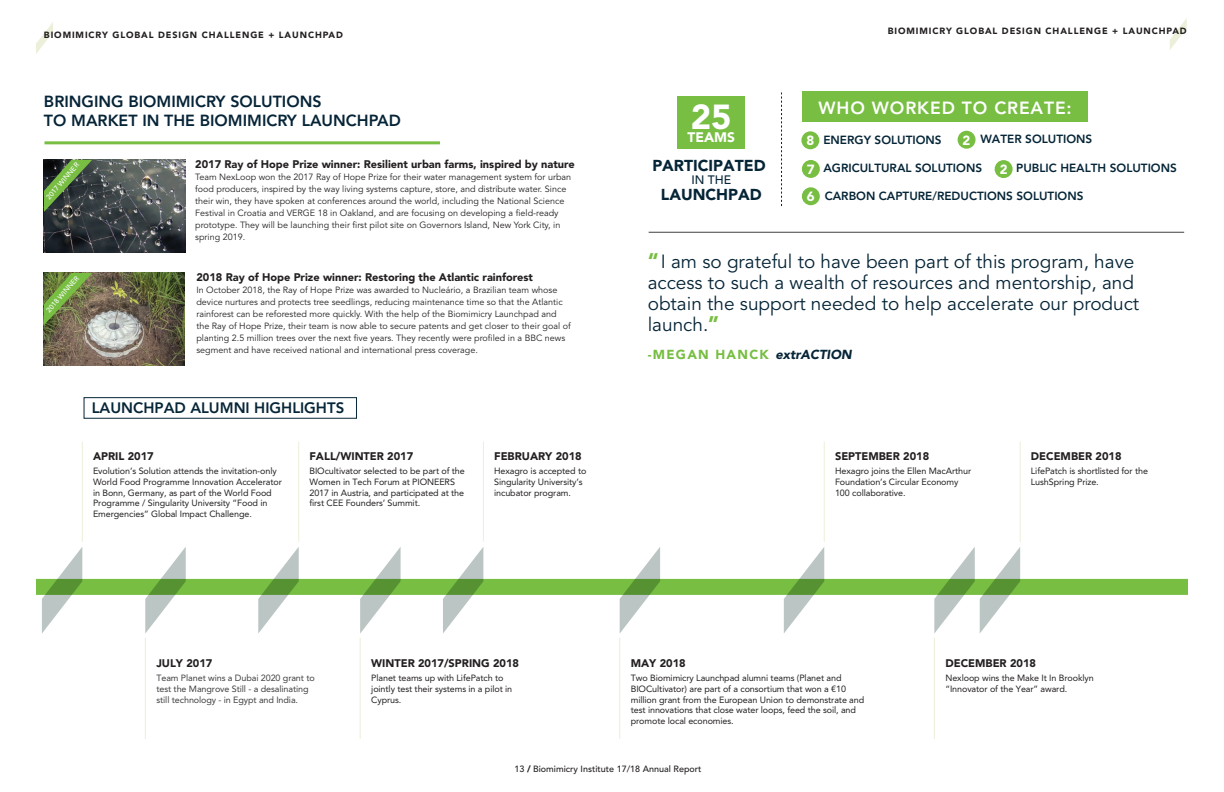
<style>
.page{position:relative;width:1224px;height:792px;background:#fff}
.page>*{position:absolute;margin:0;border:0;box-sizing:border-box;transform-origin:0 0}
.t1{font:900 34.5px "Avenir LT Std";color:#fff}
.t2{font:19px/21.1px "Avenir LT Std";color:#062537}
.t3{font:800 17.5px "Avenir LT Std";letter-spacing:.05em;color:#fff}
.t4{font:800 16px/19px "Avenir LT Std";color:#062437}
.t5{font:900 15.7px "Avenir LT Std";color:#052537}
.t6{font:800 15px "Avenir LT Std";color:#062537}
.t7{font:900 13.7px "Avenir LT Std";color:#fff}
.t8{font:900 13px "Avenir LT Std";letter-spacing:.1em;color:#77be42}
.t9{font:500 12.2px "Avenir LT Std";color:#052537}
.t10{font:800 11.8px "Avenir LT Std";color:#052537}
.t11{font:900 11px "Avenir LT Std";color:#231f20}
.t12{font:9px/12px "Avenir LT Std";color:#231f20}
.t13{font:9px/10.8px "Avenir LT Std";letter-spacing:-.01em;color:#231f20}
.t14{font:9px/10.8px "Avenir LT Std";letter-spacing:-.01em;color:#413f41}
.t15{font:900 9px "Avenir LT Std";letter-spacing:.1em;color:#231f20}
.t16{font:500 9px "Avenir LT Std";color:#231f20}
.t17{font:500 7px "Avenir LT Std";color:#fff}
.s1{font-weight:900;font-size:13.3px;color:#fff}
.s2{font-weight:900;font-size:21px;color:#77be42}
.s3{font-style:italic;color:#062537}
.s4{font-weight:900}
</style>
<div class="page">
<svg style="left:36px;top:22px;width:17px;height:32px"></svg>
<hr style="left:44px;top:141px;width:396px;height:3px;background:#77be42">
<img style="left:44px;top:160px;width:141px;height:92px">
<img style="left:44px;top:273px;width:141px;height:92px">
<svg style="left:44px;top:160px;width:48px;height:52px"></svg>
<svg style="left:44px;top:273px;width:48px;height:52px"></svg>
<svg style="left:1170px;top:18px;width:17px;height:32px"></svg>
<div style="left:36px;top:579px;width:1152px;height:16px;background:#77be42"></div>
<svg style="left:42px;top:547px;width:40px;height:86px"></svg>
<svg style="left:145px;top:547px;width:41px;height:86px"></svg>
<hr style="left:82px;top:442px;width:1px;height:100px;background:#ecefda">
<svg style="left:258px;top:547px;width:41px;height:86px"></svg>
<hr style="left:298px;top:442px;width:1px;height:100px;background:#ecefda">
<svg style="left:443px;top:547px;width:40px;height:86px"></svg>
<hr style="left:483px;top:442px;width:1px;height:100px;background:#ecefda">
<svg style="left:784px;top:547px;width:40px;height:86px"></svg>
<hr style="left:824px;top:442px;width:1px;height:100px;background:#ecefda">
<hr style="left:1020px;top:442px;width:1px;height:100px;background:#ecefda">
<hr style="left:145px;top:638px;width:1px;height:101px;background:#ecefda">
<svg style="left:360px;top:547px;width:41px;height:86px"></svg>
<hr style="left:360px;top:638px;width:1px;height:101px;background:#ecefda">
<svg style="left:620px;top:547px;width:40px;height:86px"></svg>
<hr style="left:619px;top:638px;width:1px;height:101px;background:#ecefda">
<svg style="left:934px;top:547px;width:86px;height:86px"></svg>
<hr style="left:934px;top:638px;width:1px;height:101px;background:#ecefda">
<div style="left:84px;top:397px;width:273px;height:22px;border:1px solid #062537"></div>
<div style="left:678px;top:97px;width:67px;height:52px;background:#77be42"></div>
<div style="left:801px;top:131px;width:18px;height:18px;background:#77be42;border-radius:50%"></div>
<div style="left:958px;top:131px;width:18px;height:18px;background:#77be42;border-radius:50%"></div>
<div style="left:802px;top:160px;width:18px;height:18px;background:#77be42;border-radius:50%"></div>
<div style="left:995px;top:160px;width:18px;height:18px;background:#77be42;border-radius:50%"></div>
<div style="left:802px;top:187px;width:18px;height:18px;background:#77be42;border-radius:50%"></div>
<div style="left:802px;top:92px;width:286px;height:30px;background:#77be42"></div>
<svg style="left:781px;top:92px;width:1px;height:114px"></svg>
<hr style="left:649px;top:232px;width:535px;height:1px;background:#413f41">
<p class="t15" style="left:44px;top:29px;width:300px">BIOMIMICRY GLOBAL DESIGN CHALLENGE + LAUNCHPAD</p>
<p class="t4" style="left:44px;top:92px;width:359px">BRINGING BIOMIMICRY SOLUTIONS<br>TO MARKET IN THE BIOMIMICRY LAUNCHPAD</p>
<p class="t17" style="left:45px;top:196px;width:47px;rotate:-49deg">2017 WINNER</p>
<p class="t11" style="left:195px;top:158px;width:381px">2017 Ray of Hope Prize winner: Resilient urban farms, inspired by nature</p>
<p class="t12" style="left:195px;top:171px;width:378px">Team NexLoop won the 2017 Ray of Hope Prize for their water management system for urban food producers, inspired by the way living systems capture, store, and distribute water. Since their win, they have spoken at conferences around the world, including the National Science Festival in Croatia and VERGE 18 in Oakland, and are focusing on developing a field-ready prototype. They will be launching their first pilot site on Governors Island, New York City, in spring 2019.</p>
<p class="t11" style="left:196px;top:271px;width:338px">2018 Ray of Hope Prize winner: Restoring the Atlantic rainforest</p>
<p class="t12" style="left:196px;top:284px;width:376px">In October 2018, the Ray of Hope Prize was awarded to Nucleário, a Brazilian team whose device nurtures and protects tree seedlings, reducing maintenance time so that the Atlantic rainforest can be reforested more quickly. With the help of the Biomimicry Launchpad and the Ray of Hope Prize, their team is now able to secure patents and get closer to their goal of planting 2.5 million trees over the next five years. They recently were profiled in a BBC news segment and have received national and international press coverage.</p>
<p class="t17" style="left:45px;top:309px;width:47px;rotate:-49deg">2018 WINNER</p>
<h3 class="t6" style="left:92px;top:399px;width:254px">LAUNCHPAD ALUMNI HIGHLIGHTS</h3>
<p class="t11" style="left:93px;top:450px;width:62px">APRIL 2017</p>
<p class="t13" style="left:93px;top:465px;width:190px">Evolution’s Solution attends the invitation-only World Food Programme Innovation Accelerator in Bonn, Germany, as part of the World Food Programme / Singularity University “Food in Emergencies” Global Impact Challenge.</p>
<p class="t11" style="left:309px;top:450px;width:105px">FALL/WINTER 2017</p>
<p class="t13" style="left:309px;top:465px;width:157px">BIOcultivator selected to be part of the Women in Tech Forum at PIONEERS 2017 in Austria, and participated at the first CEE Founders’ Summit.</p>
<p class="t11" style="left:494px;top:450px;width:89px">FEBRUARY 2018</p>
<p class="t13" style="left:494px;top:465px;width:94px">Hexagro is accepted to<br>Singularity University’s incubator program.</p>
<p class="t15" style="left:888px;top:26px;width:300px">BIOMIMICRY GLOBAL DESIGN CHALLENGE + LAUNCHPAD</p>
<p class="t3" style="left:819px;top:97px;width:255px">WHO WORKED TO CREATE:</p>
<p class="t1" style="left:691px;top:96px;width:42px">25</p>
<p class="t7" style="left:688px;top:129px;width:49px">TEAMS</p>
<p class="t10" style="left:806px;top:133px;width:137px"><span class="s1">8</span> ENERGY SOLUTIONS</p>
<p class="t10" style="left:963px;top:132px;width:131px"><span class="s1">2</span> WATER SOLUTIONS</p>
<p class="t10" style="left:807px;top:161px;width:177px"><span class="s1">7</span> AGRICULTURAL SOLUTIONS</p>
<p class="t10" style="left:1000px;top:161px;width:179px"><span class="s1">2</span> PUBLIC HEALTH SOLUTIONS</p>
<p class="t10" style="left:807px;top:189px;width:278px"><span class="s1">6</span> CARBON CAPTURE/REDUCTIONS SOLUTIONS</p>
<p class="t5" style="left:652px;top:156px;width:115px">PARTICIPATED</p>
<p class="t9" style="left:691px;top:172px;width:41px">IN THE</p>
<p class="t5" style="left:661px;top:185px;width:102px">LAUNCHPAD</p>
<p class="t2" style="left:648px;top:251px;width:493px"><span class="s2">“</span>I am so grateful to have been part of this program, have access to such a wealth of resources and mentorship, and obtain the support needed to help accelerate our product launch.<span class="s2">”</span></p>
<p class="t8" style="left:648px;top:347px;width:206px">-MEGAN HANCK <span class="s3">extrACTION</span></p>
<p class="t11" style="left:835px;top:450px;width:96px">SEPTEMBER 2018</p>
<p class="t13" style="left:835px;top:465px;width:138px">Hexagro joins the Ellen MacArthur<br>Foundation’s Circular Economy<br>100 collaborative.</p>
<p class="t11" style="left:1031px;top:450px;width:92px">DECEMBER 2018</p>
<p class="t13" style="left:1031px;top:465px;width:119px">LifePatch is shortlisted for the<br>LushSpring Prize.</p>
<p class="t11" style="left:156px;top:657px;width:57px">JULY 2017</p>
<p class="t14" style="left:156px;top:673px;width:160px">Team Planet wins a Dubai 2020 grant to test the Mangrove Still - a desalinating still technology - in Egypt and India.</p>
<p class="t11" style="left:371px;top:657px;width:149px">WINTER 2017/SPRING 2018</p>
<p class="t13" style="left:371px;top:673px;width:143px">Planet teams up with LifePatch to jointly test their systems in a pilot in<br>Cyprus.</p>
<p class="t11" style="left:631px;top:657px;width:56px">MAY 2018</p>
<p class="t13" style="left:631px;top:673px;width:235px">Two Biomimicry Launchpad alumni teams (Planet and BIOCultivator) are part of a consortium that won a €10 million grant from the European Union to demonstrate and test innovations that close water loops, feed the soil, and promote local economies.</p>
<p class="t11" style="left:945px;top:657px;width:92px">DECEMBER 2018</p>
<p class="t13" style="left:945px;top:673px;width:150px">Nexloop wins the Make It In Brooklyn “Innovator of the Year” award.</p>
<p class="t16" style="left:515px;top:763px;width:188px">13 <span class="s4">/</span> Biomimicry Institute 17/18 Annual Report</p>
</div>
